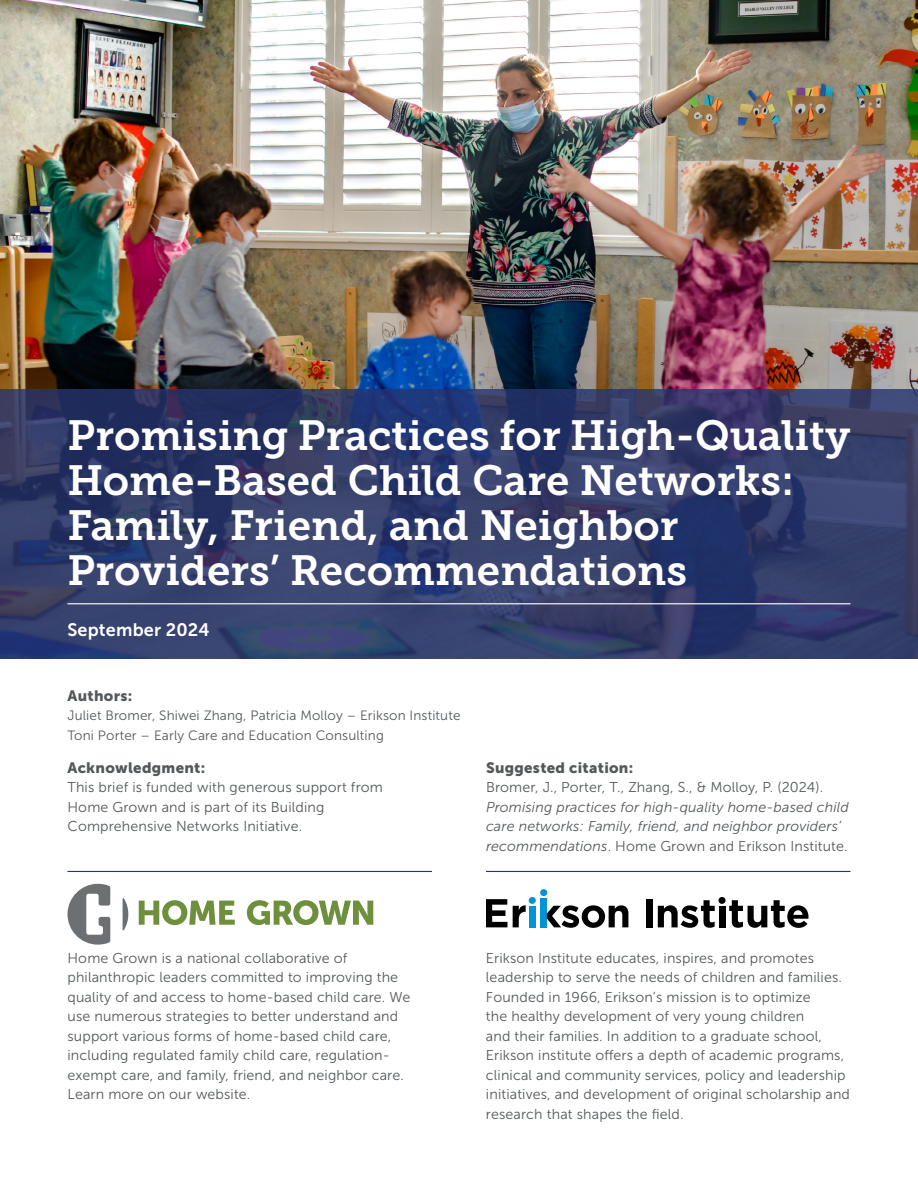
<style>
.page{position:relative;width:918px;height:1188px;background:#fff}
.page>*{position:absolute;margin:0;border:0;box-sizing:border-box;transform-origin:0 0}
.t1{font:42px/45px "Museo Slab 700";color:#fff}
.t2{font:18px "Museo Sans 700";letter-spacing:.01em;color:#fff}
.t3{font:15px "Museo Sans 900";letter-spacing:.02em;color:#54585b}
.t4{font:14.25px/19.5px "Museo Sans 300";letter-spacing:.01em;color:#54585b}
.t5{font:italic 14.25px/19.5px "Museo Sans 300";letter-spacing:.01em;color:#54585b}
.t6{font:13.5px/19.5px "Museo Sans 300";letter-spacing:.01em;color:#54585b}
.s1{font-style:normal}
</style>
<div class="page">
<img style="left:0;top:0;width:918px;height:389px">
<svg style="left:0;top:389px;width:918px;height:270px;background:#313c6a"></svg>
<hr style="left:68px;top:603px;width:782px;height:1px;background:#fff">
<svg style="left:123px;top:898px;width:5px;height:33px"></svg>
<svg style="left:68px;top:884px;width:42px;height:61px"></svg>
<svg style="left:139px;top:900px;width:96px;height:25px"></svg>
<svg style="left:247px;top:900px;width:126px;height:25px"></svg>
<hr style="left:68px;top:871px;width:364px;height:1px;background:#26346f">
<hr style="left:486px;top:871px;width:364px;height:1px;background:#26346f">
<div style="left:541px;top:898px;width:6px;height:29px;background:#0093d6"></div>
<div style="left:529px;top:897px;width:7px;height:7px;background:#0093d6;border-radius:50%"></div>
<div style="left:718px;top:897px;width:8px;height:7px;background:#000;border-radius:50%"></div>
<svg style="left:486px;top:899px;width:40px;height:28px"></svg>
<div style="left:529px;top:906px;width:6px;height:21px;background:#0093d6"></div>
<div style="left:647px;top:899px;width:6px;height:28px;background:#000"></div>
<svg style="left:658px;top:900px;width:57px;height:28px"></svg>
<div style="left:719px;top:906px;width:6px;height:21px;background:#000"></div>
<svg style="left:729px;top:900px;width:80px;height:28px"></svg>
<div style="left:540px;top:889px;width:7px;height:7px;background:#0093d6;border-radius:50%"></div>
<svg style="left:547px;top:905px;width:81px;height:23px"></svg>
<h1 class="t1" style="left:68px;top:413px;width:785px">Promising Practices for High-Quality<br>Home-Based Child Care Networks:<br>Family, Friend, and Neighbor<br>Providers’ Recommendations</h1>
<p class="t2" style="left:68px;top:620px;width:144px">September 2024</p>
<p class="t3" style="left:68px;top:687px;width:66px">Authors:</p>
<p class="t6" style="left:68px;top:706px;width:394px">Juliet Bromer, Shiwei Zhang, Patricia Molloy – Erikson Institute<br>Toni Porter – Early Care and Education Consulting</p>
<p class="t3" style="left:68px;top:759px;width:139px">Acknowledgment:</p>
<p class="t4" style="left:68px;top:778px;width:317px">This brief is funded with generous support from<br>Home Grown and is part of its Building<br>Comprehensive Networks Initiative.</p>
<p class="t3" style="left:486px;top:759px;width:149px">Suggested citation:</p>
<p class="t4" style="left:486px;top:778px;width:339px">Bromer, J., Porter, T., Zhang, S., &amp; Molloy, P. (2024).</p>
<p class="t5" style="left:486px;top:797px;width:364px">Promising practices for high-quality home-based child care networks: Family, friend, and neighbor providers’ recommendations<span class="s1">. Home Grown and Erikson Institute.</span></p>
<p class="t4" style="left:68px;top:948px;width:344px">Home Grown is a national collaborative of philanthropic leaders committed to improving the quality of and access to home-based child care. We use numerous strategies to better understand and support various forms of home-based child care, including regulated family child care, regulation&shy;exempt care, and family, friend, and neighbor care.<br>Learn more on our website.</p>
<p class="t4" style="left:486px;top:948px;width:366px">Erikson Institute educates, inspires, and promotes leadership to serve the needs of children and families.<br>Founded in 1966, Erikson’s mission is to optimize<br>the healthy development of very young children<br>and their families. In addition to a graduate school, Erikson institute offers a depth of academic programs, clinical and community services, policy and leadership initiatives, and development of original scholarship and research that shapes the field.</p>
</div>
